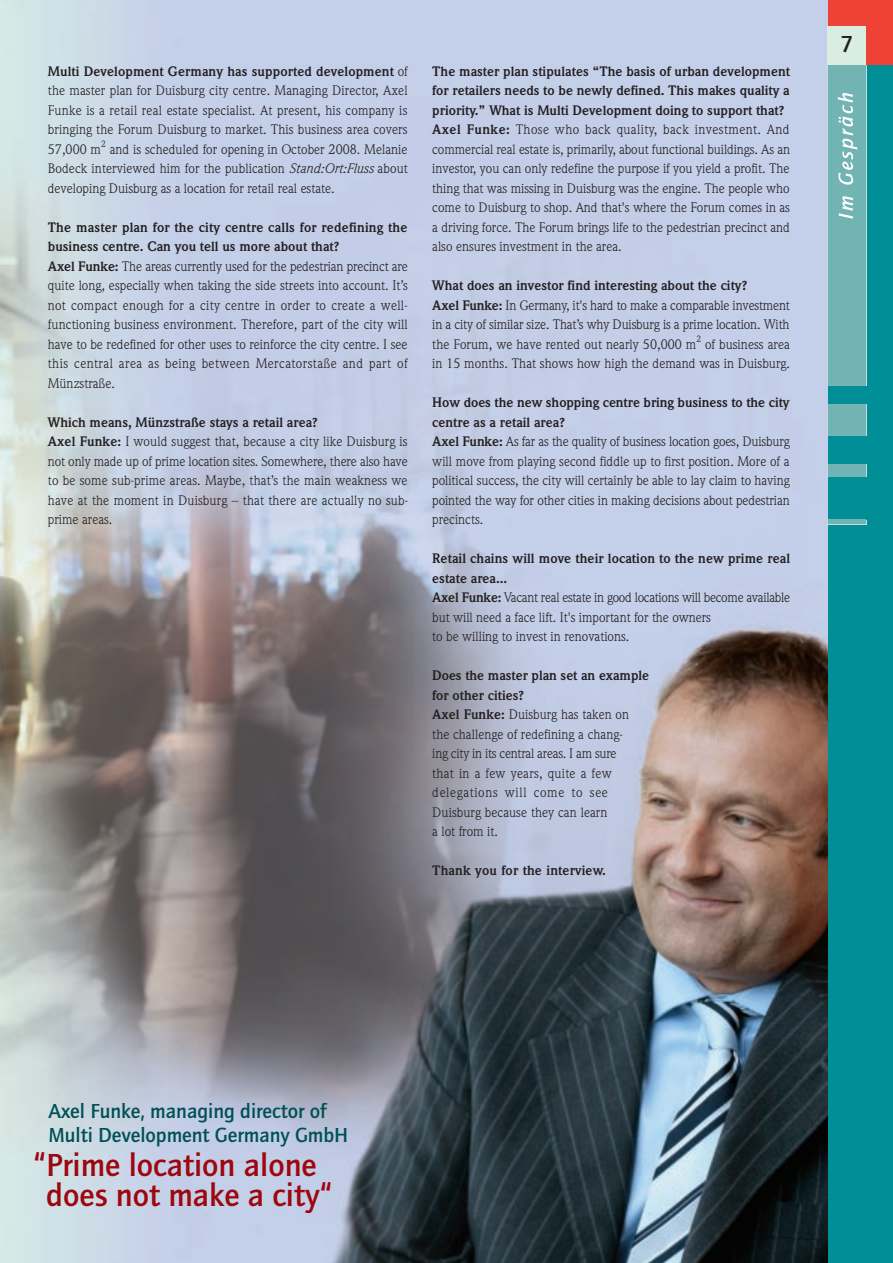
<style>
.page{position:relative;width:893px;height:1263px;background:#fff}
.page>*{position:absolute;margin:0;border:0;box-sizing:border-box;transform-origin:0 0}
.t1{font:700 33px/30px "Quay Itc T";color:#9d070d;text-align:center}
.t2{font:700 24px "Quay Itc T";color:#231f20}
.t3{font:700 21px/24px "Quay Itc T";color:#005056}
.t4{font:13.5px/19.5px "Weidemann";color:#231f20}
.t5{font:700 13.5px "Weidemann";letter-spacing:.01em;color:#231f20}
.t6{font:9px "Weidemann";color:#231f20}
.s1{font-weight:700}
.s2{font-style:italic}
</style>
<div class="page">
<img style="left:0;top:0;width:828px;height:1263px">
<div style="left:828px;top:0;width:65px;height:1263px;background:#008f97"></div>
<img style="left:827px;top:64px;width:1px;height:322px">
<div style="left:828px;top:65px;width:38px;height:321px;background:#72b4b3"></div>
<img style="left:827px;top:405px;width:1px;height:31px">
<div style="left:828px;top:405px;width:38px;height:31px;background:#72b4b3"></div>
<div style="left:828px;top:465px;width:38px;height:11px;background:#72b4b3"></div>
<hr style="left:828px;top:520px;width:38px;height:4px;background:#72b4b3">
<div style="left:828px;top:0;width:65px;height:65px;background:#ee4237"></div>
<div style="left:828px;top:26px;width:38px;height:39px;background:#d9ede2"></div>
<svg style="left:839px;top:196px;width:14px;height:23px"></svg>
<svg style="left:838px;top:93px;width:19px;height:92px"></svg>
<p class="t4" style="left:48px;top:62px;width:361px;text-align:justify"><span class="s1">Multi Development Germany has supported development</span> of the master plan for Duisburg city centre. Managing Director, Axel Funke is a retail real estate specialist. At present, his company is bringing the Forum Duisburg to market. This business area covers 57,000 m</p>
<p class="t6" style="left:101px;top:141px;width:6px">2</p>
<p class="t4" style="left:48px;top:140px;width:361px;text-align:justify;text-indent:62px">and is scheduled for opening in October 2008. Melanie Bodeck interviewed him for the publication <span class="s2">Stand:Ort:Fluss</span> about developing Duisburg as a location for retail real estate.</p>
<p class="t4" style="left:48px;top:218px;width:362px"><span class="s1">The master plan for the city centre calls for redefining the business centre. Can you tell us more about that?<br>Axel Funke:</span> The areas currently used for the pedestrian precinct are quite long, especially when taking the side streets into account. It’s not compact enough for a city centre in order to create a well&shy;functioning business environment. Therefore, part of the city will have to be redefined for other uses to reinforce the city centre. I see this central area as being between Mercatorstaße and part of Münzstraße.</p>
<p class="t4" style="left:48px;top:413px;width:362px"><span class="s1">Which means, Münzstraße stays a retail area?<br>Axel Funke:</span> I would suggest that, because a city like Duisburg is not only made up of prime location sites. Somewhere, there also have to be some sub-prime areas. Maybe, that’s the main weakness we have at the moment in Duisburg – that there are actually no sub&shy;prime areas.</p>
<p class="t4" style="left:432px;top:62px;width:359px"><span class="s1">The master plan stipulates “The basis of urban development for retailers needs to be newly defined. This makes quality a priority.” What is Multi Development doing to support that?<br>Axel Funke:</span> Those who back quality, back investment. And commercial real estate is, primarily, about functional buildings. As an investor, you can only redefine the purpose if you yield a profit. The thing that was missing in Duisburg was the engine. The people who come to Duisburg to shop. And that's where the Forum comes in as a driving force. The Forum brings life to the pedestrian precinct and also ensures investment in the area.</p>
<p class="t4" style="left:432px;top:277px;width:359px"><span class="s1">What does an investor find interesting about the city?<br>Axel Funke:</span> In Germany, it's hard to make a comparable investment in a city of similar size. That’s why Duisburg is a prime location. With the Forum, we have rented out nearly 50,000 m</p>
<p class="t6" style="left:696px;top:336px;width:6px">2</p>
<p class="t4" style="left:432px;top:335px;width:359px;text-align:right">of business area<br>in 15 months. That shows how high the demand was in Duisburg.</p>
<p class="t4" style="left:432px;top:394px;width:359px"><span class="s1">How does the new shopping centre bring business to the city centre as a retail area?<br>Axel Funke:</span> As far as the quality of business location goes, Duisburg will move from playing second fiddle up to first position. More of a political success, the city will certainly be able to lay claim to having pointed the way for other cities in making decisions about pedestrian precincts.</p>
<p class="t4" style="left:432px;top:550px;width:359px"><span class="s1">Retail chains will move their location to the new prime real estate area...<br>Axel Funke:</span> Vacant real estate in good locations will become available but will need a face lift. It's important for the owners<br>to be willing to invest in renovations.</p>
<p class="t4" style="left:432px;top:667px;width:218px"><span class="s1">Does the master plan set an example for other cities?<br>Axel Funke:</span> Duisburg has taken on the challenge of redefining a chang-<br>ing city in its central areas. I am sure<br>that in a few years, quite a few delegations will come to see<br>Duisburg because they can learn<br>a lot from it.</p>
<p class="t5" style="left:432px;top:866px;width:175px">Thank you for the interview.</p>
<h2 class="t2" style="left:840px;top:35px;width:15px">7</h2>
<h3 class="t3" style="left:48px;top:1101px;width:301px">Axel Funke, managing director of<br>Multi Development Germany GmbH</h3>
<h1 class="t1" style="left:33px;top:1153px;width:300px">“Prime location alone does not make a city“</h1>
</div>
